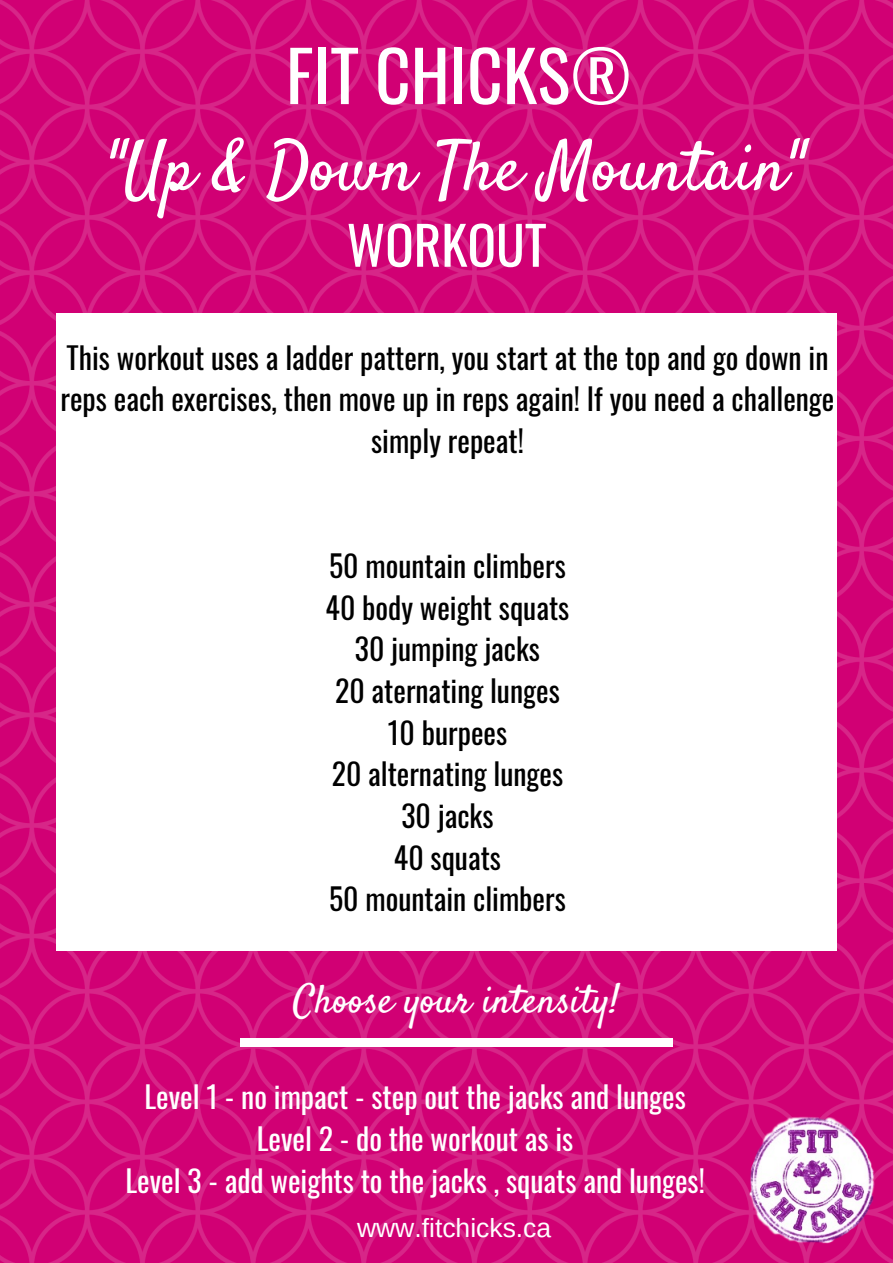
<style>
.page{position:relative;width:893px;height:1263px;background:#fff}
.page>*{position:absolute;margin:0;border:0;box-sizing:border-box;transform-origin:0 0}
.t1{font:69.53px "Satisfy";color:#fff}
.t2{font:69.53px "Oswald";color:#fff}
.t3{font:52.95px "Oswald";color:#fff}
.t4{font:39.75px "Satisfy";color:#fff}
.t5{font:29.78px/41.6px "Oswald";color:#000;text-align:center}
.t6{font:29.78px/41.6px "Oswald";color:#fff;text-align:center}
.t7{font:26.47px "Arimo";color:#fff}
</style>
<div class="page">
<img style="left:0;top:0;width:893px;height:1263px">
<img style="left:749px;top:1113px;width:130px;height:132px">
<div style="left:57px;top:313px;width:780px;height:637px;background:#fff"></div>
<div style="left:240px;top:1038px;width:49px;height:9px;background:#fff"></div>
<div style="left:624px;top:1038px;width:49px;height:9px;background:#fff"></div>
<div style="left:287px;top:1038px;width:337px;height:9px;background:#fff"></div>
<h1 class="t2" style="left:286px;top:21px;width:347px">FIT CHICKS®</h1>
<h1 class="t1" style="left:107px;top:124px;width:699px">"Up &amp; Down The Mountain"</h1>
<h2 class="t3" style="left:347px;top:204px;width:201px">WORKOUT</h2>
<p class="t5" style="left:61px;top:335px;width:775px">This workout uses a ladder pattern, you start at the top and go down in reps each exercises, then move up in reps again! If you need a challenge simply repeat!</p>
<p class="t5" style="left:326px;top:544px;width:245px">50 mountain climbers<br>40 body weight squats<br>30 jumping jacks<br>20 aternating lunges<br>10 burpees<br>20 alternating lunges<br>30 jacks<br>40 squats<br>50 mountain climbers</p>
<h3 class="t4" style="left:293px;top:975px;width:328px">Choose your intensity!</h3>
<p class="t6" style="left:125px;top:1075px;width:581px">Level 1 - no impact - step out the jacks and lunges<br>Level 2 - do the workout as is<br>Level 3 - add weights to the jacks , squats and lunges!</p>
<p class="t7" style="left:357px;top:1213px;width:196px">www.fitchicks.ca</p>
</div>
